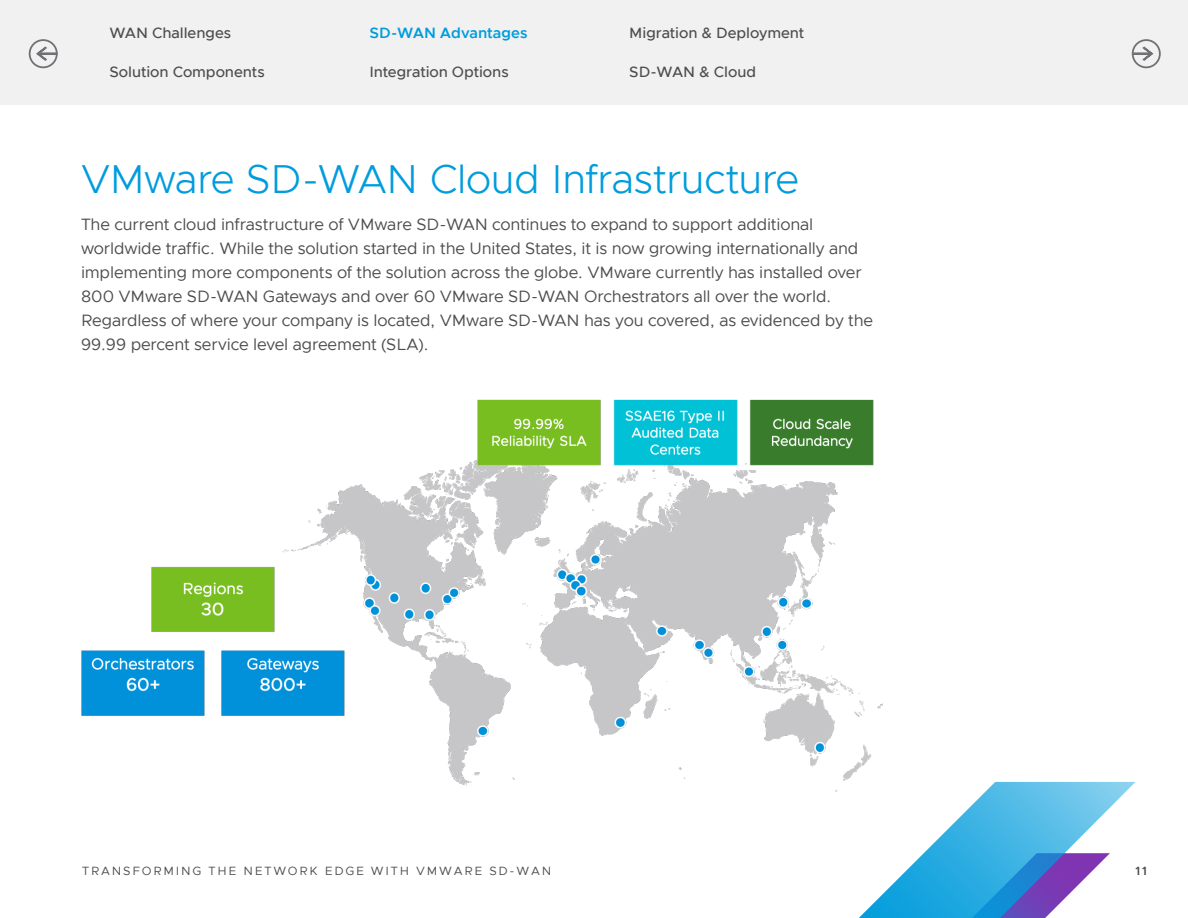
<style>
.page{position:relative;width:1188px;height:918px;background:#fff}
.page>*{position:absolute;margin:0;border:0;box-sizing:border-box;transform-origin:0 0}
.EB-BODY_MAIN_HEAD{font:300 40.5px "Metropolis";letter-spacing:-.02em;color:#009cdc}
.EB-BODY_TEXT{font:16.5px/24px "Metropolis";letter-spacing:-.01em;color:#4d4d4f}
.t1{font:500 15px "Metropolis";letter-spacing:-.005em;color:#4d4d4f}
.t2{font:600 15px "Metropolis";letter-spacing:-.005em;color:#009cdc}
.t3{font:12px "Metropolis";letter-spacing:.15em;color:#4d4d4f}
.t4{font:600 12px "Metropolis";color:#4d4d4f}
</style>
<div class="page">
<div style="left:0;top:0;width:1188px;height:105px;background:#f1f1f1"></div>
<svg style="left:859px;top:782px;width:276px;height:136px"></svg>
<svg style="left:1133px;top:45px;width:21px;height:17px"></svg>
<div style="left:1132px;top:39px;width:29px;height:29px;border:2px solid #717175;border-radius:50%"></div>
<svg style="left:36px;top:45px;width:21px;height:17px"></svg>
<div style="left:29px;top:39px;width:29px;height:29px;border:2px solid #717175;border-radius:50%"></div>
<img style="left:81px;top:400px;width:801px;height:397px">
<p class="t1" style="left:110px;top:24px;width:123px">WAN Challenges</p>
<p class="t1" style="left:110px;top:63px;width:157px">Solution Components</p>
<p class="t2" style="left:369px;top:24px;width:160px">SD-WAN Advantages</p>
<p class="t1" style="left:369px;top:63px;width:141px">Integration Options</p>
<p class="t1" style="left:629px;top:24px;width:177px">Migration &amp; Deployment</p>
<p class="t1" style="left:629px;top:63px;width:128px">SD-WAN &amp; Cloud</p>
<p class="EB-BODY_MAIN_HEAD" style="left:81px;top:154px;width:720px">VMware SD-WAN Cloud Infrastructure</p>
<p class="EB-BODY_TEXT" style="left:81px;top:213px;width:794px">The current cloud infrastructure of VMware SD-WAN continues to expand to support additional worldwide traffic. While the solution started in the United States, it is now growing internationally and implementing more components of the solution across the globe. VMware currently has installed over 800 VMware SD-WAN Gateways and over 60 VMware SD-WAN Orchestrators all over the world.<br>Regardless of where your company is located, VMware SD-WAN has you covered, as evidenced by the 99.99 percent service level agreement (SLA).</p>
<p class="t3" style="left:82px;top:864px;width:471px">TRANSFORMING THE NETWORK EDGE WITH VMWARE SD-WAN</p>
<p class="t4" style="left:1135px;top:864px;width:13px">11</p>
</div>
